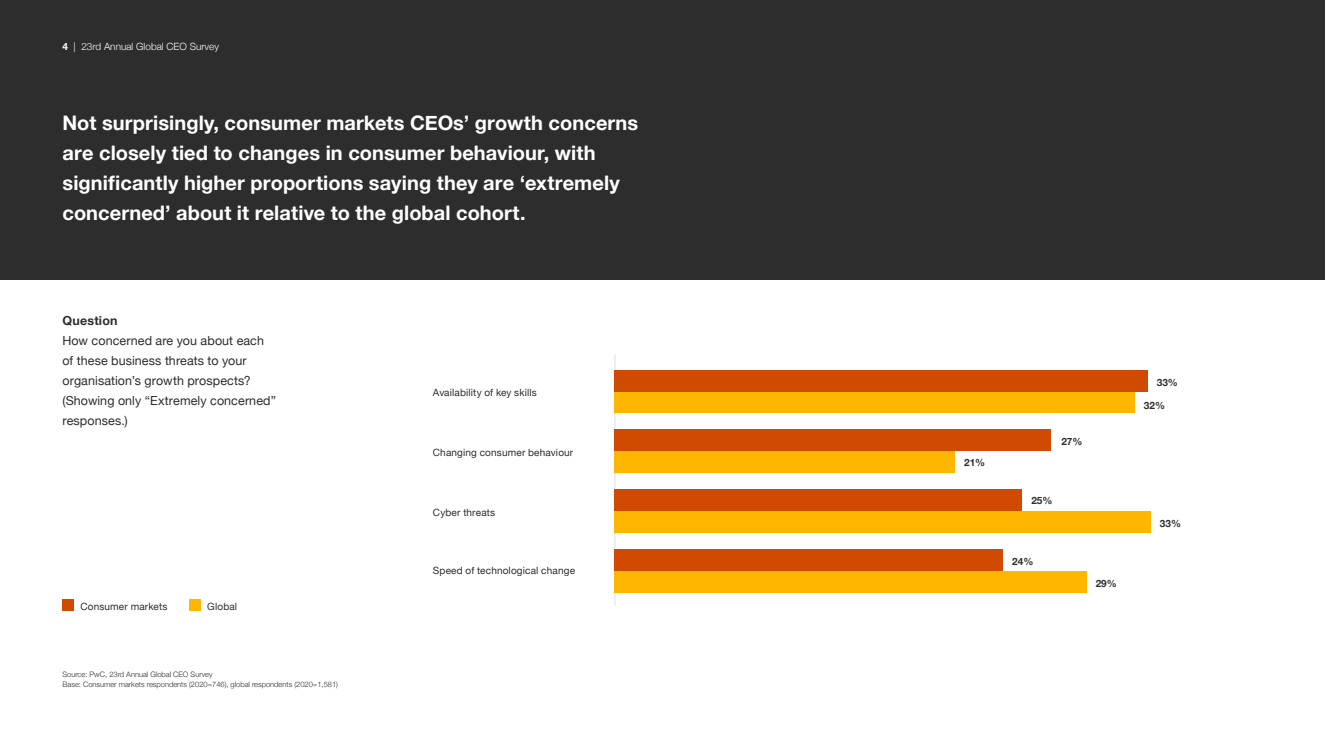
<style>
.page{position:relative;width:1325px;height:750px;background:#fff}
.page>*{position:absolute;margin:0;border:0;box-sizing:border-box;transform-origin:0 0}
.t1{font:700 20px/30px "Helvetica Neue";letter-spacing:.005em;color:#fff}
.t2{font:12.5px/20px "Helvetica Neue";letter-spacing:.005em;color:#2d2d2d}
.t3{font:700 12.5px "Helvetica Neue";letter-spacing:.015em;color:#2d2d2d}
.t4{font:10px "Helvetica Neue";letter-spacing:.015em;color:#2d2d2d}
.t5{font:300 10px "Helvetica Neue";color:#fff}
.t6{font:700 10px "Helvetica Neue";color:#2d2d2d}
.t7{font:300 7.5px/10.6px "Helvetica Neue";color:#2d2d2d}
.s1{font-weight:700}
</style>
<div class="page">
<hr style="left:615px;top:355px;width:1px;height:250px;background:#dedede">
<div style="left:0;top:0;width:1325px;height:280px;background:#2d2d2d"></div>
<div style="left:614px;top:511px;width:537px;height:22px;background:#ffb600"></div>
<div style="left:614px;top:490px;width:408px;height:21px;background:#d04a02"></div>
<div style="left:614px;top:391px;width:521px;height:22px;background:#ffb600"></div>
<div style="left:614px;top:370px;width:533px;height:21px;background:#d04a02"></div>
<div style="left:614px;top:571px;width:472px;height:21px;background:#ffb600"></div>
<div style="left:614px;top:550px;width:389px;height:21px;background:#d04a02"></div>
<div style="left:614px;top:451px;width:341px;height:21px;background:#ffb600"></div>
<div style="left:614px;top:430px;width:437px;height:21px;background:#d04a02"></div>
<div style="left:63px;top:599px;width:11px;height:12px;background:#d04a02"></div>
<div style="left:189px;top:599px;width:12px;height:12px;background:#ffb600"></div>
<p class="t5" style="left:62px;top:38px;width:158px"><span class="s1">4</span> | 23rd Annual Global CEO Survey</p>
<p class="t1" style="left:62px;top:108px;width:577px">Not surprisingly, consumer markets CEOs’ growth concerns are closely tied to changes in consumer behaviour, with significantly higher proportions saying they are ‘extremely concerned’ about it relative to the global cohort.</p>
<p class="t3" style="left:62px;top:311px;width:57px">Question</p>
<p class="t2" style="left:62px;top:331px;width:215px">How concerned are you about each of these business threats to your organisation’s growth prospects? (Showing only “Extremely concerned” responses.)</p>
<p class="t4" style="left:80px;top:599px;width:88px">Consumer markets</p>
<p class="t4" style="left:207px;top:599px;width:31px">Global</p>
<p class="t7" style="left:62px;top:668px;width:277px">Source: PwC, 23rd Annual Global CEO Survey<br>Base: Consumer markets respondents (2020=746), global respondents (2020=1,581)</p>
<p class="t4" style="left:433px;top:385px;width:105px">Availability of key skills</p>
<p class="t4" style="left:433px;top:445px;width:142px">Changing consumer behaviour</p>
<p class="t4" style="left:433px;top:505px;width:64px">Cyber threats</p>
<p class="t4" style="left:433px;top:563px;width:144px">Speed of technological change</p>
<p class="t6" style="left:964px;top:455px;width:23px">21%</p>
<p class="t6" style="left:1061px;top:434px;width:23px">27%</p>
<p class="t6" style="left:1031px;top:492px;width:23px">25%</p>
<p class="t6" style="left:1012px;top:554px;width:23px">24%</p>
<p class="t6" style="left:1096px;top:575px;width:23px">29%</p>
<p class="t6" style="left:1157px;top:374px;width:23px">33%</p>
<p class="t6" style="left:1144px;top:398px;width:23px">32%</p>
<p class="t6" style="left:1160px;top:515px;width:23px">33%</p>
</div>
